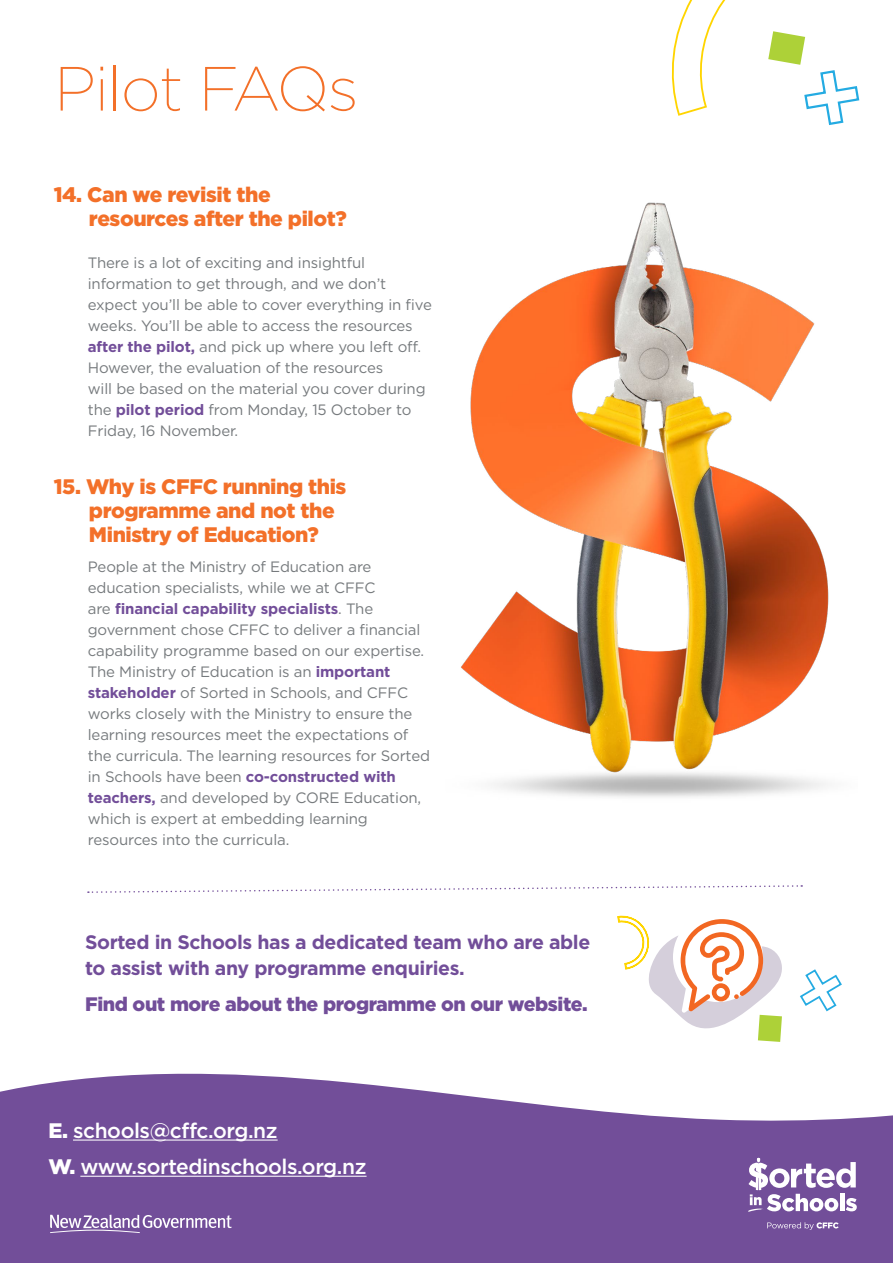
<style>
.page{position:relative;width:893px;height:1263px;background:#fff}
.page>*{position:absolute;margin:0;border:0;box-sizing:border-box;transform-origin:0 0}
.t1{font:200 62.25px "Gotham";letter-spacing:-.02em;color:#f37029}
.t2{font:900 21px/24px "Gotham";letter-spacing:-.02em;color:#f37029}
.t3{font:500 21px/36.2px "Gotham";letter-spacing:-.02em;color:#fff}
.t4{font:700 19.5px/25.5px "Gotham";letter-spacing:-.02em;color:#724e99}
.t5{font:900 19.5px "Gotham";letter-spacing:-.02em;color:#724e99}
.t6{font:15px/21px "Gotham";letter-spacing:-.01em;color:#767a7d}
.s1{font-weight:700;color:#724e99}
.s2{font-weight:900}
</style>
<div class="page">
<svg style="left:0;top:1073px;width:893px;height:190px;background:#8465a6"></svg>
<svg style="left:671px;top:0;width:189px;height:126px"></svg>
<hr style="left:73px;top:1139px;width:205px;height:1px;background:#fff">
<hr style="left:80px;top:1176px;width:287px;height:1px;background:#fff">
<svg style="left:748px;top:1158px;width:109px;height:54px"></svg>
<svg style="left:767px;top:1222px;width:72px;height:8px"></svg>
<img style="left:461px;top:202px;width:368px;height:595px">
<svg style="left:88px;top:885px;width:714px;height:8px"></svg>
<svg style="left:50px;top:1214px;width:182px;height:19px;background:#977db4"></svg>
<svg style="left:800px;top:969px;width:42px;height:43px"></svg>
<svg style="left:617px;top:915px;width:165px;height:127px"></svg>
<h1 class="t1" style="left:54px;top:50px;width:306px">Pilot FAQs</h1>
<h2 class="t2" style="left:89px;top:182px;width:259px;text-indent:-35px">14. Can we revisit the resources after the pilot?</h2>
<p class="t6" style="left:88px;top:252px;width:346px">There is a lot of exciting and insightful information to get through, and we don’t expect you’ll be able to cover everything in five weeks. You’ll be able to access the resources <span class="s1">after the pilot,</span> and pick up where you left off.<br>However, the evaluation of the resources<br>will be based on the material you cover during the <span class="s1">pilot period</span> from Monday, 15 October to Friday, 16 November.</p>
<h2 class="t2" style="left:89px;top:474px;width:259px;text-indent:-35px">15. Why is CFFC running this programme and not the<br>Ministry of Education?</h2>
<p class="t6" style="left:88px;top:555px;width:344px">People at the Ministry of Education are education specialists, while we at CFFC<br>are <span class="s1">financial capability specialists</span>. The government chose CFFC to deliver a financial capability programme based on our expertise.<br>The Ministry of Education is an <span class="s1">important stakeholder</span> of Sorted in Schools, and CFFC works closely with the Ministry to ensure the learning resources meet the expectations of the curricula. The learning resources for Sorted in Schools have been <span class="s1">co-constructed with teachers,</span> and developed by CORE Education, which is expert at embedding learning resources into the curricula.</p>
<h3 class="t4" style="left:85px;top:929px;width:507px">Sorted in Schools has a dedicated team who are able to assist with any programme enquiries.</h3>
<h3 class="t5" style="left:85px;top:990px;width:504px">Find out more about the programme on our website.</h3>
<h2 class="t3" style="left:49px;top:1112px;width:320px"><span class="s2">E.</span> schools@cffc.org.nz<br><span class="s2">W.</span> www.sortedinschools.org.nz</h2>
</div>
